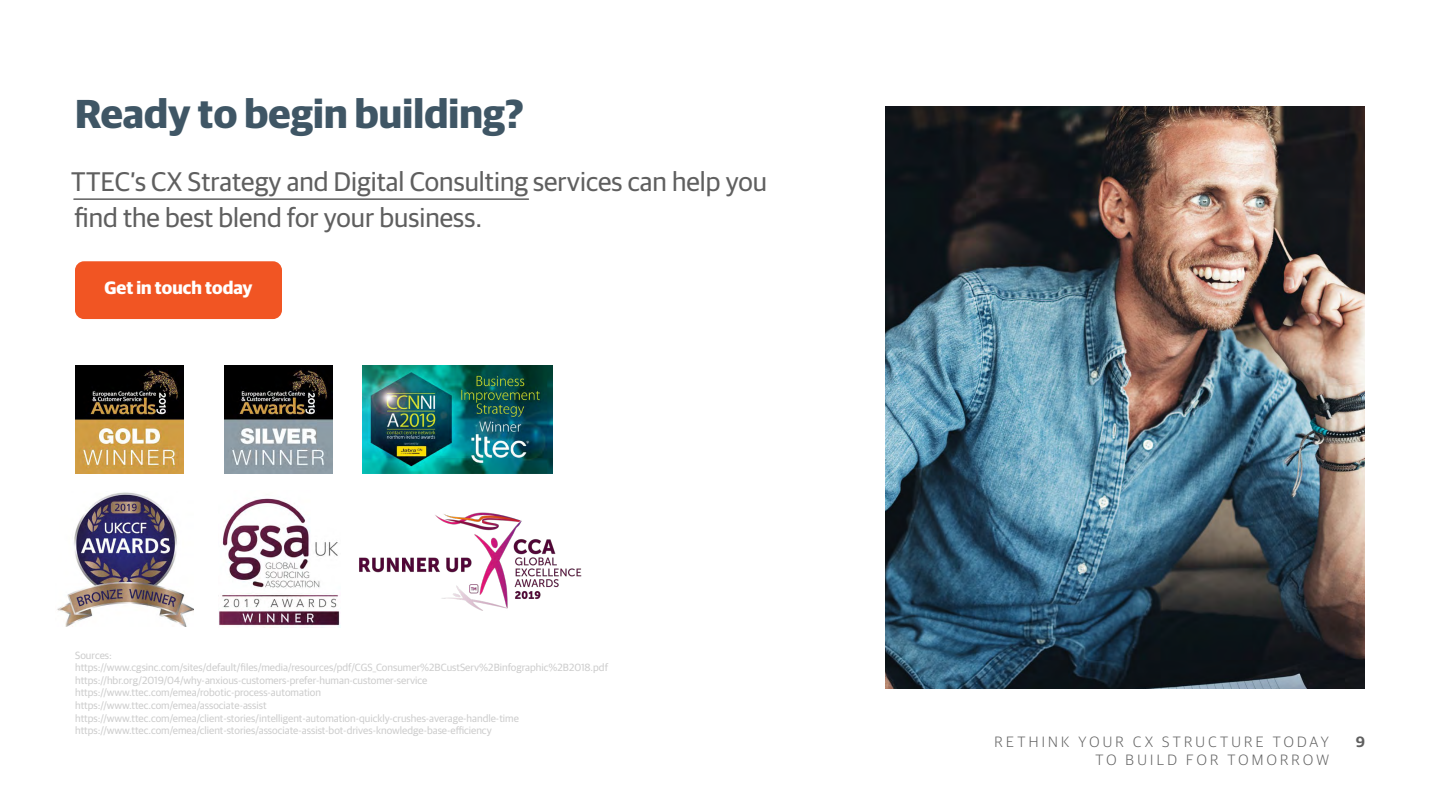
<style>
.page{position:relative;width:1440px;height:810px;background:#fff}
.page>*{position:absolute;margin:0;border:0;box-sizing:border-box;transform-origin:0 0}
.t1{font:700 40.5px "Guardian Sans";letter-spacing:.005em;color:#3f5665}
.t2{font:27px/36px "Guardian Sans";color:#5f5f5f}
.t3{font:700 18px "Guardian Sans";letter-spacing:.005em;color:#fff}
.t4{font:300 15px/18px "Guardian Sans";letter-spacing:.22em;color:#5f5f5f;text-align:right}
.t5{font:600 15px "Guardian Sans";color:#5f5f5f}
.t6{font:10.5px/12.6px "Guardian Sans";color:#cdcdcd}
</style>
<div class="page">
<img style="left:885px;top:107px;width:480px;height:581px">
<div style="left:75px;top:261px;width:207px;height:58px;background:#f15523;border-radius:9px"></div>
<img style="left:57px;top:492px;width:136px;height:135px">
<img style="left:359px;top:512px;width:223px;height:99px">
<img style="left:363px;top:365px;width:190px;height:108px">
<img style="left:75px;top:365px;width:108px;height:108px">
<img style="left:225px;top:365px;width:108px;height:108px">
<img style="left:219px;top:498px;width:122px;height:130px">
<hr style="left:74px;top:198px;width:454px;height:2px;background:#5f5f5f">
<h1 class="t1" style="left:75px;top:84px;width:450px">Ready to begin building?</h1>
<h2 class="t2" style="left:71px;top:161px;width:697px">TTEC’s CX Strategy and Digital Consulting services can help you find the best blend for your business.</h2>
<h3 class="t3" style="left:104px;top:275px;width:150px">Get in touch today</h3>
<p class="t6" style="left:75px;top:648px;width:534px">Sources: https://www.cgsinc.com/sites/default/files/media/resources/pdf/CGS_Consumer%2BCustServ%2Binfographic%2B2018.pdf https://hbr.org/2019/04/why-anxious-customers-prefer-human-customer-service https://www.ttec.com/emea/robotic-process-automation<br>https://www.ttec.com/emea/associate-assist https://www.ttec.com/emea/client-stories/intelligent-automation-quickly-crushes-average-handle-time https://www.ttec.com/emea/client-stories/associate-assist-bot-drives-knowledge-base-efficiency</p>
<h3 class="t4" style="left:994px;top:732px;width:336px">RETHINK YOUR CX STRUCTURE TODAY<br>TO BUILD FOR TOMORROW</h3>
<h3 class="t5" style="left:1356px;top:731px;width:11px">9</h3>
</div>
